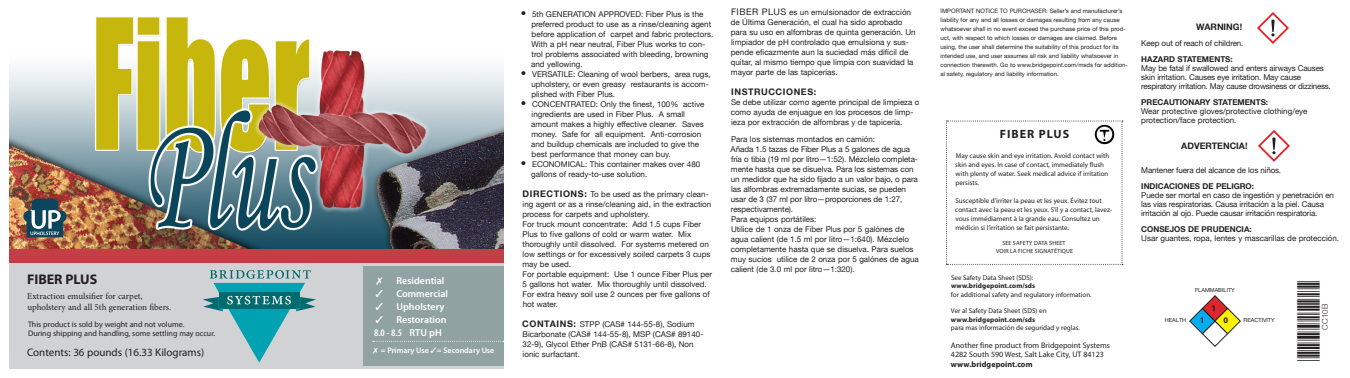
<style>
.page{position:relative;width:1350px;height:378px;background:#fff}
.page>*{position:absolute;margin:0;border:0;box-sizing:border-box;transform-origin:0 0}
.t1{font:30px "Free 3 of 9 Extended";letter-spacing:-.005em;color:#231f20}
.t2{font:700 14px "Myriad Pro";color:#231f20}
.t3{font:700 12px "Myriad Pro";letter-spacing:.08em;color:#231f20}
.t4{font:11px "Myriad Pro";color:#231f20}
.t5{font:600 10px "Myriad Pro";color:#fff}
.t6{font:600 condensed 10px "Myriad Pro";color:#fff;scale:1.06 1}
.t7{font:9px "Minion Pro";color:#231f20}
.t8{font:700 9px "Helvetica Neue LT";letter-spacing:.065em;color:#231f20}
.t9{font:700 8.9px "Helvetica Neue LT";color:#231f20}
.t10{font:700 8.5px "Myriad Pro";color:#231f20}
.t11{font:8px/10px "Helvetica Neue LT";color:#231f20}
.t12{font:8px/9px "Helvetica Neue LT";letter-spacing:-.02em;color:#231f20}
.t13{font:8px "Myriad Pro";color:#231f20}
.t14{font:700 8px "Helvetica Neue LT";color:#231f20}
.t15{font:600 8px "Myriad Pro";color:#fff}
.t16{font:700 8px "Myriad Pro";letter-spacing:.01em;color:#231f20}
.t17{font:300 8px "Helvetica Neue LT";letter-spacing:.05em;color:#231f20}
.t18{font:7px/9px "Myriad Pro";color:#231f20}
.t19{font:700 7px "Myriad Pro";letter-spacing:.01em;color:#231f20}
.t20{font:6px/9px "Helvetica Neue LT";color:#231f20}
.t21{font:6px "Myriad Pro";letter-spacing:.02em;color:#231f20}
.t22{font:5.6px "Helvetica Neue LT";color:#231f20}
.s1{font-stretch:normal}
.s2{font-size:11px}
.s3{font-weight:700;font-size:9px}
.s4{font-size:9px}
</style>
<div class="page">
<img style="left:9px;top:17px;width:495px;height:233px">
<div style="left:9px;top:263px;width:495px;height:106px;background:#d1d2d4"></div>
<div style="left:9px;top:250px;width:495px;height:13px;background:#c43e45"></div>
<svg style="left:202px;top:270px;width:114px;height:93px"></svg>
<div style="left:363px;top:266px;width:141px;height:100px;background:#91a2a2"></div>
<svg style="left:23px;top:199px;width:44px;height:38px"></svg>
<svg style="left:1257px;top:12px;width:32px;height:32px"></svg>
<svg style="left:1258px;top:130px;width:32px;height:32px"></svg>
<svg style="left:1189px;top:296px;width:52px;height:51px"></svg>
<svg style="left:946px;top:121px;width:177px;height:144px"></svg>
<div style="left:1093px;top:122px;width:24px;height:26px;background:#fff;border-radius:50%"></div>
<img style="left:1094px;top:124px;width:21px;height:21px">
<svg style="left:373px;top:341px;width:131px;height:1px"></svg>
<p class="t2" style="left:27px;top:270px;width:72px">FIBER PLUS</p>
<p class="t5" style="left:396px;top:274px;width:49px">Residential</p>
<p class="t5" style="left:375px;top:287px;width:74px">✓ Commercial</p>
<p class="t5" style="left:375px;top:300px;width:70px">✓ Upholstery</p>
<p class="t5" style="left:375px;top:313px;width:73px">✓ Restoration</p>
<p class="t6" style="left:374px;top:327px;width:65px">8.0 - 8.5 <span class="s1">RTU pH</span></p>
<p class="t15" style="left:381px;top:345px;width:115px">= Primary Use ✓= Secondary Use</p>
<p class="t7" style="left:27px;top:290px;width:117px">Extraction emulsifier for carpet,</p>
<p class="t7" style="left:27px;top:301px;width:145px">upholstery and all 5th generation fibers.</p>
<p class="t4" style="left:27px;top:345px;width:179px">Contents: 36 pounds (16.33 Kilograms)</p>
<p class="t13" style="left:28px;top:319px;width:158px">This product is sold by weight and not volume.</p>
<p class="t13" style="left:28px;top:329px;width:189px">During shipping and handling, some settling may occur.</p>
<p class="t11" style="left:531px;top:9px;width:184px;text-indent:-10px"><span class="s2">•</span> 5th GENERATION APPROVED: Fiber Plus is the preferred product to use as a rinse/cleaning agent before application of carpet and fabric protectors.<br>With a pH near neutral, Fiber Plus works to con&shy;trol problems associated with bleeding, browning and yellowing.</p>
<p class="t11" style="left:531px;top:69px;width:181px;text-indent:-11px"><span class="s2">•</span> VERSATILE: Cleaning of wool berbers, area rugs, upholstery, or even greasy restaurants is accom&shy;plished with Fiber Plus.</p>
<p class="t11" style="left:531px;top:99px;width:175px;text-indent:-10px"><span class="s2">•</span> CONCENTRATED: Only the finest, 100% active ingredients are used in Fiber Plus. A small amount makes a highly effective cleaner. Saves money. Safe for all equipment. Anti-corrosion and buildup chemicals are included to give the best performance that money can buy.</p>
<p class="t11" style="left:531px;top:159px;width:171px;text-indent:-10px"><span class="s2">•</span> ECONOMICAL: This container makes over 480 gallons of ready-to-use solution.</p>
<p class="t11" style="left:522px;top:189px;width:190px"><span class="s3">DIRECTIONS:</span> To be used as the primary clean&shy;ing agent or as a rinse/cleaning aid, in the extraction process for carpets and upholstery.</p>
<p class="t11" style="left:522px;top:219px;width:190px">For truck mount concentrate: Add 1.5 cups Fiber Plus to five gallons of cold or warm water. Mix thoroughly until dissolved. For systems metered on low settings or for excessively soiled carpets 3 cups may be used.</p>
<p class="t11" style="left:523px;top:269px;width:191px">For portable equipment: Use 1 ounce Fiber Plus per 5 gallons hot water. Mix thoroughly until dissolved.<br>For extra heavy soil use 2 ounces per five gallons of hot water.</p>
<p class="t11" style="left:522px;top:319px;width:183px"><span class="s3">CONTAINS:</span> STPP (CAS# 144-55-8), Sodium Bicarbonate (CAS# 144-55-8), MSP (CAS# 89140- 32-9), Glycol Ether PnB (CAS# 5131-66-8), Non ionic surfactant.</p>
<p class="t11" style="left:731px;top:7px;width:186px"><span class="s4">FIBER PLUS</span> es un emulsionador de extracción de Última Generación, el cual ha sido aprobado para su uso en alfombras de quinta generación. Un limpiador de pH controlado que emulsiona y sus&shy;pende eficazmente aun la suciedad más difícil de quitar, al mismo tiempo que limpia con suavidad la mayor parte de las tapicerías.</p>
<p class="t8" style="left:731px;top:87px;width:87px">INSTRUCCIONES:</p>
<p class="t11" style="left:731px;top:97px;width:190px">Se debe utilizar como agente principal de limpieza o como ayuda de enjuague en los procesos de limp&shy;ieza por extracción de alfombras y de tapicería.</p>
<p class="t11" style="left:731px;top:134px;width:145px">Para los sistemas montados en camión:</p>
<p class="t11" style="left:731px;top:144px;width:189px">Añada 1.5 tazas de Fiber Plus a 5 galones de agua fría o tibia (19 ml por litro—1:52). Mézclelo completa&shy;mente hasta que se disuelva. Para los sistemas con un medidor que ha sido fijado a un valor bajo, o para las alfombras extremadamente sucias, se pueden usar de 3 (37 ml por litro—proporciones de 1:27, respectivamente).</p>
<p class="t11" style="left:731px;top:214px;width:87px">Para equipos portátiles:</p>
<p class="t11" style="left:731px;top:224px;width:190px">Utilice de 1 onza de Fiber Plus por 5 galónes de agua calient (de 1.5 ml por litro—1:640). Mézclelo completamente hasta que se disuelva. Para suelos muy sucios utilice de 2 onza por 5 galónes de agua calient (de 3.0 ml por litro—1:320).</p>
<p class="t20" style="left:941px;top:7px;width:189px">IMPORTANT NOTICE TO PURCHASER: Seller’s and manufacturer’s liability for any and all losses or damages resulting from any cause whatsoever shall in no event exceed the purchase price of this prod&shy;uct, with respect to which losses or damages are claimed. Before using, the user shall determine the suitability of this product for its intended use, and user assumes all risk and liability whatsoever in connection therewith. Go to www.bridgepoint.com/msds for addition&shy;al safety, regulatory and liability information.</p>
<p class="t3" style="left:1000px;top:126px;width:71px">FIBER PLUS</p>
<p class="t18" style="left:955px;top:151px;width:156px">May cause skin and eye irritation. Avoid contact with skin and eyes. In case of contact, immediately flush with plenty of water. Seek medical advice if irritation persists.</p>
<p class="t18" style="left:955px;top:196px;width:158px">Susceptible d’irriter la peau et les yeux. Évitez tout contact avec la peau et les yeux. S’il y a contact, lavez&shy;vous immédiament à la grande eau. Consultez un médicin si l’irritation se fait persistante.</p>
<p class="t21" style="left:1002px;top:239px;width:65px">SEE SAFETY DATA SHEET</p>
<p class="t21" style="left:996px;top:247px;width:79px">VOIR LA FICHE SIGNATÉTIQUE</p>
<p class="t18" style="left:951px;top:273px;width:84px">See Safety Data Sheet (SDS):</p>
<p class="t19" style="left:951px;top:281px;width:86px">www.bridgepoint.com/sds</p>
<p class="t18" style="left:951px;top:290px;width:142px">for additional safety and regulatory information.</p>
<p class="t18" style="left:951px;top:306px;width:97px">Ver al Safety Data Sheet (SDS) en</p>
<p class="t19" style="left:951px;top:315px;width:86px">www.bridgepoint.com/sds</p>
<p class="t18" style="left:951px;top:323px;width:130px">para mas información de seguridad y reglas.</p>
<p class="t13" style="left:951px;top:340px;width:160px">Another fine product from Bridgepoint Systems</p>
<p class="t13" style="left:951px;top:350px;width:154px">4282 South 590 West, Salt Lake City, UT 84123</p>
<p class="t16" style="left:951px;top:359px;width:83px">www.bridgepoint.com</p>
<p class="t9" style="left:1196px;top:22px;width:48px">WARNING!</p>
<p class="t12" style="left:1141px;top:39px;width:104px">Keep out of reach of children.</p>
<p class="t14" style="left:1141px;top:54px;width:93px">HAZARD STATEMENTS:</p>
<p class="t12" style="left:1141px;top:64px;width:191px">May be fatal if swallowed and enters airways Causes skin irritation. Causes eye irritation. May cause respiratory irritation. May cause drowsiness or dizziness.</p>
<p class="t14" style="left:1141px;top:97px;width:128px">PRECAUTIONARY STATEMENTS:</p>
<p class="t11" style="left:1141px;top:107px;width:168px;line-height:9px">Wear protective gloves/protective clothing/eye protection/face protection.</p>
<p class="t9" style="left:1181px;top:141px;width:68px">ADVERTENCIA!</p>
<p class="t12" style="left:1141px;top:166px;width:141px">Mantener fuera del alcance de los niños.</p>
<p class="t14" style="left:1141px;top:181px;width:114px">INDICACIONES DE PELIGRO:</p>
<p class="t12" style="left:1141px;top:191px;width:194px">Puede ser mortal en caso de ingestión y penetración en las vías respiratorias. Causa irritación a la piel. Causa irritación al ojo. Puede causar irritación respiratoria.</p>
<p class="t14" style="left:1141px;top:224px;width:112px">CONSEJOS DE PRUDENCIA:</p>
<p class="t11" style="left:1141px;top:233px;width:199px">Usar guantes, ropa, lentes y mascarillas de protección.</p>
<p class="t22" style="left:1195px;top:287px;width:41px">FLAMMABILITY</p>
<p class="t10" style="left:1212px;top:303px;width:6px">1</p>
<p class="t10" style="left:1200px;top:315px;width:6px">1</p>
<p class="t10" style="left:1223px;top:315px;width:6px">0</p>
<p class="t22" style="left:1165px;top:317px;width:23px">HEALTH</p>
<p class="t22" style="left:1244px;top:317px;width:33px">REACTIVITY</p>
<p class="t1" style="left:1292px;top:361px;width:81px;rotate:-90deg">*CC10B*</p>
<p class="t17" style="left:1320px;top:330px;width:28px;rotate:-90deg">CC10B</p>
</div>
